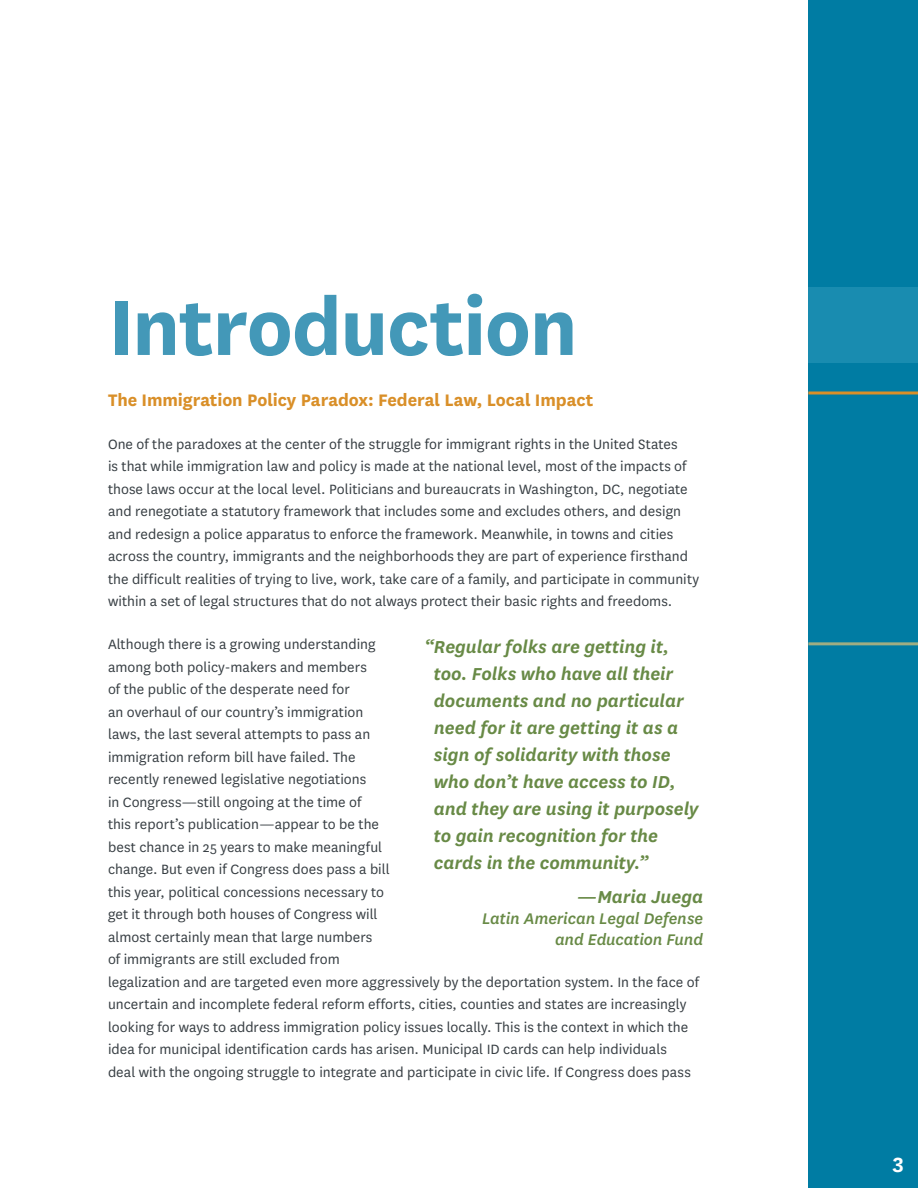
<style>
.page{position:relative;width:918px;height:1188px;background:#fff}
.page>*{position:absolute;margin:0;border:0;box-sizing:border-box;transform-origin:0 0}
.t1{font:700 90px "National";letter-spacing:-.015em;color:#4398b8}
.t2{font:600 24px "National";color:#fff}
.t3{font:italic 600 20.25px/27px "National";letter-spacing:-.005em;color:#688a46}
.t4{font:700 19.5px "National";letter-spacing:-.005em;color:#d98f28}
.t5{font:italic 500 18px/21px "National";letter-spacing:-.01em;color:#688a46;text-align:right}
.t6{font:15.75px/22.5px "National";color:#373e43}
</style>
<div class="page">
<div style="left:808px;top:0;width:110px;height:1188px;background:#007ca3"></div>
<div style="left:808px;top:288px;width:110px;height:75px;background:#198cb0"></div>
<hr style="left:808px;top:642px;width:110px;height:3px;background:#9ead82">
<hr style="left:808px;top:392px;width:110px;height:2px;background:#d98f28">
<h1 class="t1" style="left:108px;top:264px;width:471px">Introduction</h1>
<p class="t4" style="left:108px;top:386px;width:487px">The Immigration Policy Paradox: Federal Law, Local Impact</p>
<p class="t6" style="left:108px;top:432px;width:593px">One of the paradoxes at the center of the struggle for immigrant rights in the United States<br>is that while immigration law and policy is made at the national level, most of the impacts of those laws occur at the local level. Politicians and bureaucrats in Washington, DC, negotiate and renegotiate a statutory framework that includes some and excludes others, and design and redesign a police apparatus to enforce the framework. Meanwhile, in towns and cities across the country, immigrants and the neighborhoods they are part of experience firsthand the difficult realities of trying to live, work, take care of a family, and participate in community within a set of legal structures that do not always protect their basic rights and freedoms.</p>
<p class="t6" style="left:108px;top:632px;width:593px">Although there is a growing understanding<br>among both policy-makers and members<br>of the public of the desperate need for<br>an overhaul of our country’s immigration<br>laws, the last several attempts to pass an<br>immigration reform bill have failed. The<br>recently renewed legislative negotiations<br>in Congress—still ongoing at the time of<br>this report’s publication—appear to be the<br>best chance in 25 years to make meaningful<br>change. But even if Congress does pass a bill<br>this year, political concessions necessary to<br>get it through both houses of Congress will<br>almost certainly mean that large numbers<br>of immigrants are still excluded from<br>legalization and are targeted even more aggressively by the deportation system. In the face of uncertain and incomplete federal reform efforts, cities, counties and states are increasingly looking for ways to address immigration policy issues locally. This is the context in which the idea for municipal identification cards has arisen. Municipal ID cards can help individuals<br>deal with the ongoing struggle to integrate and participate in civic life. If Congress does pass</p>
<p class="t3" style="left:434px;top:633px;width:266px;text-indent:-9px">“Regular folks are getting it, too. Folks who have all their documents and no particular need for it are getting it as a sign of solidarity with those who don’t have access to ID, and they are using it purposely to gain recognition for the cards in the community.”</p>
<p class="t3" style="left:577px;top:882px;width:128px">—Maria Juega</p>
<p class="t5" style="left:482px;top:907px;width:223px">Latin American Legal Defense and Education Fund</p>
<h2 class="t2" style="left:892px;top:1148px;width:15px">3</h2>
</div>
